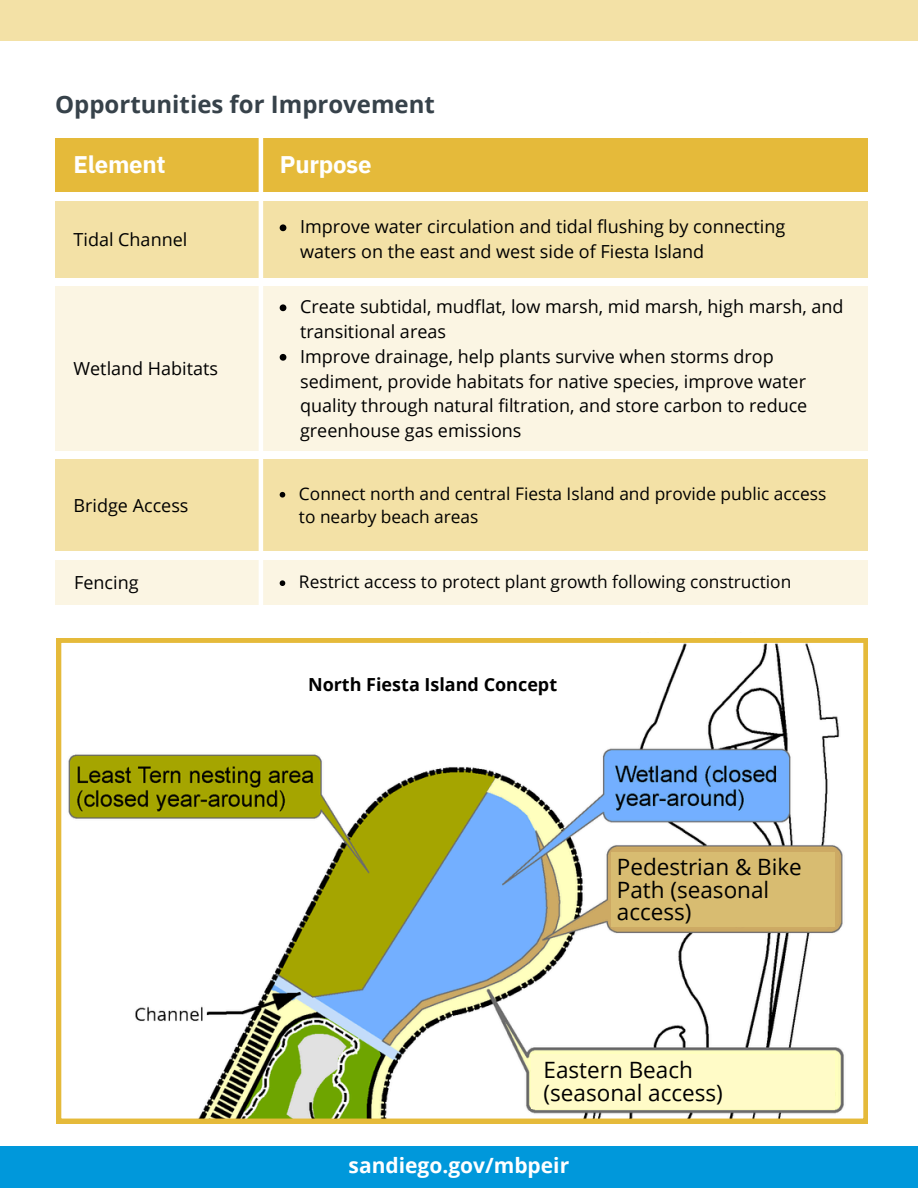
<style>
.page{position:relative;width:918px;height:1188px;background:#fff}
.page>*{position:absolute;margin:0;border:0;box-sizing:border-box;transform-origin:0 0}
.t1{font:700 24px "Open Sans";color:#37424a}
.t2{font:700 24px "IBM Plex Sans";letter-spacing:-.01em;color:#fff}
.t3{font:22.5px/22.5px "Open Sans";color:#000}
.t4{font:700 21px "Open Sans";color:#fff}
.t5{font:18px/24.8px "Open Sans";color:#000}
.t6{font:700 18px "Open Sans";color:#000}
.t7{font:17.25px/23.7px "Open Sans";color:#000}
</style>
<div class="page">
<div style="left:0;top:0;width:918px;height:41px;background:#f3e1a6"></div>
<div style="left:0;top:1147px;width:918px;height:41px;background:#0098db"></div>
<svg style="left:57px;top:638px;width:811px;height:485px"></svg>
<div style="left:55px;top:138px;width:813px;height:54px;background:#e5ba3a"></div>
<div style="left:55px;top:201px;width:813px;height:76px;background:#f3e1a6"></div>
<svg style="left:280px;top:224px;width:6px;height:7px"></svg>
<div style="left:55px;top:460px;width:813px;height:91px;background:#f3e1a6"></div>
<svg style="left:280px;top:492px;width:5px;height:6px"></svg>
<div style="left:55px;top:287px;width:813px;height:164px;background:#fbf5e3"></div>
<svg style="left:280px;top:304px;width:6px;height:7px"></svg>
<svg style="left:280px;top:354px;width:6px;height:7px"></svg>
<div style="left:55px;top:560px;width:813px;height:44px;background:#fbf5e3"></div>
<svg style="left:280px;top:580px;width:5px;height:6px"></svg>
<div style="left:612px;top:853px;width:223px;height:74px;background:#d8bc71"></div>
<div style="left:532px;top:1055px;width:303px;height:54px;background:#fffbc7"></div>
<hr style="left:259px;top:132px;width:4px;height:494px;background:#fff">
<p class="t1" style="left:55px;top:88px;width:381px">Opportunities for Improvement</p>
<p class="t2" style="left:74px;top:149px;width:94px">Element</p>
<h1 class="t2" style="left:280px;top:149px;width:93px">Purpose</h1>
<p class="t5" style="left:74px;top:226px;width:115px">Tidal Channel</p>
<p class="t5" style="left:74px;top:356px;width:146px">Wetland Habitats</p>
<p class="t5" style="left:300px;top:214px;width:487px">Improve water circulation and tidal flushing by connecting waters on the east and west side of Fiesta Island</p>
<p class="t5" style="left:300px;top:294px;width:545px">Create subtidal, mudflat, low marsh, mid marsh, high marsh, and transitional areas</p>
<p class="t5" style="left:300px;top:344px;width:509px">Improve drainage, help plants survive when storms drop sediment, provide habitats for native species, improve water quality through natural filtration, and store carbon to reduce greenhouse gas emissions</p>
<p class="t5" style="left:74px;top:493px;width:116px">Bridge Access</p>
<p class="t7" style="left:299px;top:481px;width:529px">Connect north and central Fiesta Island and provide public access to nearby beach areas</p>
<h4 class="t5" style="left:74px;top:569px;width:66px">Fencing</h4>
<h2 class="t7" style="left:299px;top:570px;width:494px">Restrict access to protect plant growth following construction</h2>
<p class="t6" style="left:308px;top:671px;width:251px">North Fiesta Island Concept</p>
<h2 class="t3" style="left:617px;top:855px;width:187px">Pedestrian &amp; Bike<br>Path (seasonal access)</h2>
<h3 class="t3" style="left:544px;top:1058px;width:181px">Eastern Beach (seasonal access)</h3>
<p class="t4" style="left:349px;top:1150px;width:222px">sandiego.gov/mbpeir</p>
</div>
